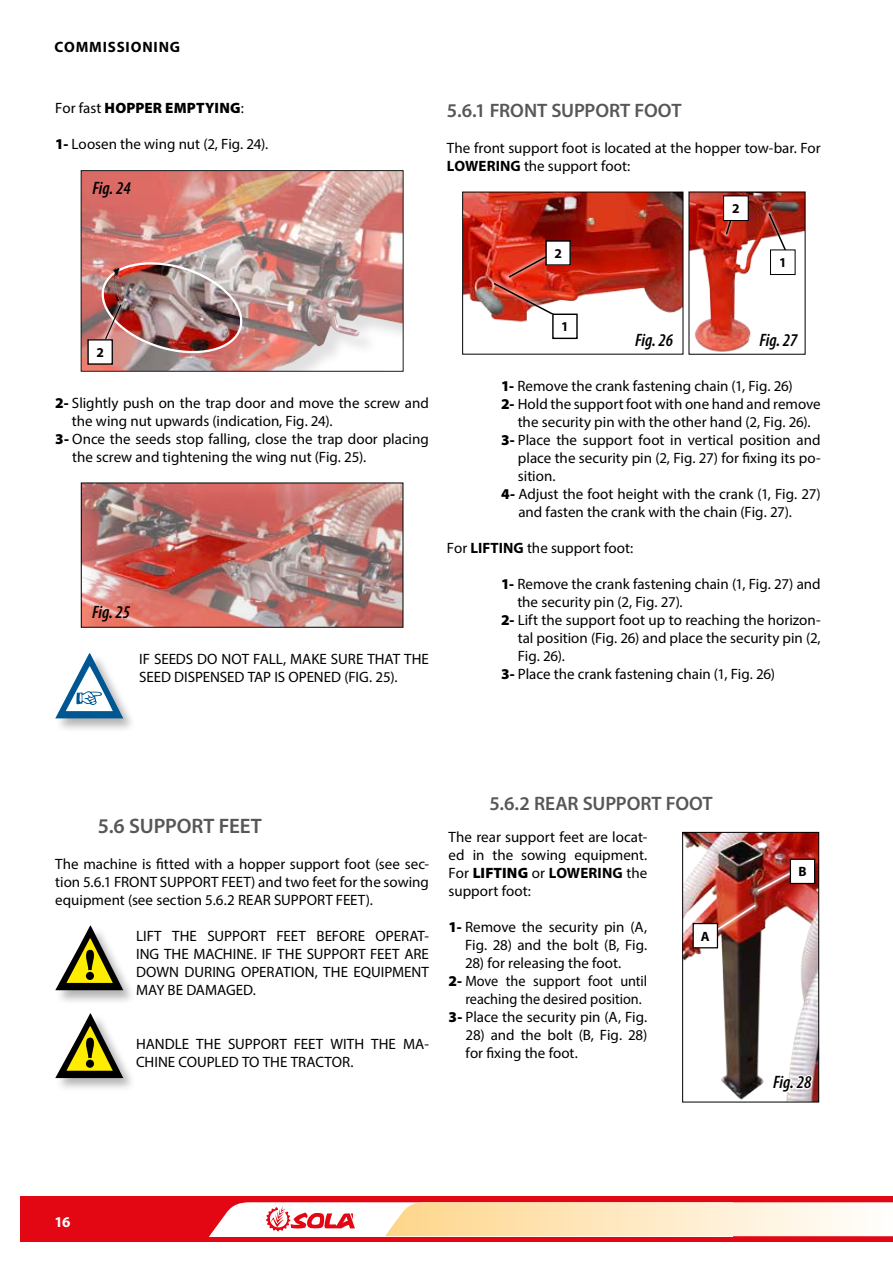
<style>
.page{position:relative;width:893px;height:1263px;background:#fff}
.page>*{position:absolute;margin:0;border:0;box-sizing:border-box;transform-origin:0 0}
.t1{font:600 21px "Myriad Pro";letter-spacing:-.005em;color:#575756}
.t2{font:600 19.5px "Myriad Pro";letter-spacing:-.005em;color:#575756}
.t3{font:italic 600 condensed 18px "Myriad Pro";color:#000}
.t4{font:15px/18px "Myriad Pro";color:#000}
.t5{font:15px "Myriad Pro";color:#000;scale:.95 1}
.t6{font:900 15px "Myriad Pro";letter-spacing:.01em;color:#000}
.t7{font:700 15px "Myriad Pro";letter-spacing:.055em;color:#000}
.t8{font:700 15px "Myriad Pro";color:#fff}
.t9{font:700 13.5px "Myriad Pro";color:#000}
.s1{font-weight:400}
.s2{font-weight:900}
.s3{font-weight:700}
</style>
<div class="page">
<div style="left:20px;top:1196px;width:873px;height:45px;background:#e30613"></div>
<svg style="left:209px;top:1202px;width:684px;height:34px;background:#fde1c7"></svg>
<img style="left:82px;top:171px;width:321px;height:200px">
<div style="left:93px;top:301px;width:33px;height:60px;background:#d69288"></div>
<img style="left:94px;top:254px;width:155px;height:104px">
<div style="left:88px;top:340px;width:24px;height:24px;background:#fff"></div>
<div style="left:87px;top:339px;width:26px;height:26px;border:1px solid #000"></div>
<img style="left:105px;top:267px;width:26px;height:34px">
<img style="left:81px;top:482px;width:323px;height:146px">
<img style="left:462px;top:191px;width:344px;height:164px">
<div style="left:553px;top:314px;width:24px;height:24px;background:#fff"></div>
<div style="left:552px;top:314px;width:26px;height:25px;border:1px solid #000"></div>
<img style="left:682px;top:832px;width:137px;height:271px">
<div style="left:693px;top:923px;width:24px;height:25px;background:#fff"></div>
<div style="left:693px;top:923px;width:25px;height:25px;border:1px solid #000"></div>
<div style="left:54px;top:652px;width:83px;height:81px;background:#000;opacity:.3"></div>
<svg style="left:55px;top:653px;width:68px;height:65px"></svg>
<div style="left:54px;top:925px;width:83px;height:80px;background:#000;opacity:.3"></div>
<svg style="left:55px;top:926px;width:68px;height:64px"></svg>
<div style="left:86px;top:972px;width:8px;height:8px;background:#000;border-radius:50%"></div>
<div style="left:54px;top:1013px;width:83px;height:80px;background:#000;opacity:.3"></div>
<svg style="left:55px;top:1013px;width:68px;height:65px"></svg>
<div style="left:86px;top:1060px;width:8px;height:8px;background:#000;border-radius:50%"></div>
<p class="t7" style="left:55px;top:38px;width:127px">COMMISSIONING</p>
<p class="t6" style="left:55px;top:98px;width:190px"><span class="s1">For fast</span> HOPPER EMPTYING<span class="s1">:</span></p>
<p class="t4" style="left:55px;top:135px;width:214px"><span class="s2">1-</span> Loosen the wing nut (2, Fig. 24).</p>
<p class="t3" style="left:93px;top:177px;width:40px">Fig. 24</p>
<h2 class="t2" style="left:447px;top:98px;width:236px">5.6.1 FRONT SUPPORT FOOT</h2>
<p class="t4" style="left:447px;top:138px;width:375px">The front support foot is located at the hopper tow-bar. For<br><span class="s3">LOWERING</span> the support foot:</p>
<p class="t9" style="left:554px;top:245px;width:9px">2</p>
<p class="t9" style="left:732px;top:200px;width:9px">2</p>
<p class="t9" style="left:779px;top:254px;width:9px">1</p>
<p class="t9" style="left:96px;top:344px;width:9px">2</p>
<p class="t4" style="left:55px;top:393px;width:375px"><span class="s2">2-</span> Slightly push on the trap door and move the screw and</p>
<p class="t4" style="left:72px;top:411px;width:262px">the wing nut upwards (indication, Fig. 24).</p>
<p class="t4" style="left:55px;top:429px;width:375px"><span class="s2">3-</span> Once the seeds stop falling, close the trap door placing</p>
<p class="t4" style="left:72px;top:447px;width:296px">the screw and tightening the wing nut (Fig. 25).</p>
<p class="t3" style="left:92px;top:601px;width:40px">Fig. 25</p>
<p class="t4" style="left:139px;top:649px;width:291px">IF SEEDS DO NOT FALL, MAKE SURE THAT THE<br>SEED DISPENSED TAP IS OPENED (FIG. 25).</p>
<p class="t9" style="left:561px;top:318px;width:9px">1</p>
<p class="t3" style="left:635px;top:329px;width:40px">Fig. 26</p>
<p class="t3" style="left:759px;top:329px;width:40px">Fig. 27</p>
<p class="t4" style="left:501px;top:376px;width:293px"><span class="s2">1-</span> Remove the crank fastening chain (1, Fig. 26)</p>
<p class="t4" style="left:501px;top:394px;width:321px"><span class="s2">2-</span> Hold the support foot with one hand and remove</p>
<p class="t4" style="left:518px;top:412px;width:294px">the security pin with the other hand (2, Fig. 26).</p>
<p class="t4" style="left:501px;top:430px;width:321px"><span class="s2">3-</span> Place the support foot in vertical position and</p>
<p class="t4" style="left:518px;top:448px;width:304px">place the security pin (2, Fig. 27) for fixing its po-</p>
<p class="t4" style="left:518px;top:466px;width:39px">sition.</p>
<p class="t4" style="left:501px;top:484px;width:321px"><span class="s2">4-</span> Adjust the foot height with the crank (1, Fig. 27)</p>
<p class="t4" style="left:518px;top:502px;width:275px">and fasten the crank with the chain (Fig. 27).</p>
<p class="t4" style="left:447px;top:538px;width:188px">For <span class="s3">LIFTING</span> the support foot:</p>
<p class="t4" style="left:501px;top:574px;width:321px"><span class="s2">1-</span> Remove the crank fastening chain (1, Fig. 27) and</p>
<p class="t4" style="left:517px;top:592px;width:167px">the security pin (2, Fig. 27).</p>
<p class="t4" style="left:501px;top:610px;width:321px"><span class="s2">2-</span> Lift the support foot up to reaching the horizon-</p>
<p class="t4" style="left:518px;top:628px;width:305px">tal position (Fig. 26) and place the security pin (2,</p>
<p class="t4" style="left:518px;top:646px;width:49px">Fig. 26).</p>
<p class="t4" style="left:501px;top:664px;width:276px"><span class="s2">3-</span> Place the crank fastening chain (1, Fig. 26)</p>
<h1 class="t1" style="left:98px;top:812px;width:165px">5.6 SUPPORT FEET</h1>
<p class="t4" style="left:55px;top:855px;width:375px;text-align:justify">The machine is fitted with a hopper support foot (see sec&shy;tion 5.6.1 FRONT SUPPORT FEET) and two feet for the sowing equipment (see section 5.6.2 REAR SUPPORT FEET).</p>
<p class="t4" style="left:136px;top:927px;width:294px;text-align:justify">LIFT THE SUPPORT FEET BEFORE OPERAT-ING THE MACHINE. IF THE SUPPORT FEET ARE DOWN DURING OPERATION, THE EQUIPMENT MAY BE DAMAGED.</p>
<p class="t4" style="left:136px;top:1035px;width:294px">HANDLE THE SUPPORT FEET WITH THE MA-<br>CHINE COUPLED TO THE TRACTOR.</p>
<h2 class="t2" style="left:489px;top:791px;width:225px">5.6.2 REAR SUPPORT FOOT</h2>
<p class="t4" style="left:449px;top:828px;width:200px;text-align:justify">The rear support feet are locat&shy;ed in the sowing equipment.<br>For <span class="s2">LIFTING</span> or <span class="s3">LOWERING</span> the support foot:</p>
<p class="t4" style="left:449px;top:918px;width:200px;text-align:right"><span class="s2">1-</span> Remove the security pin (A,<br>Fig. 28) and the bolt (B, Fig.</p>
<p class="t4" style="left:465px;top:954px;width:158px">28) for releasing the foot.</p>
<p class="t5" style="left:449px;top:972px;width:211px"><span class="s2">2-</span> Move the support foot until</p>
<p class="t5" style="left:465px;top:990px;width:187px">reaching the desired position.</p>
<p class="t4" style="left:449px;top:1008px;width:200px"><span class="s2">3-</span> Place the security pin (A, Fig.</p>
<p class="t4" style="left:466px;top:1026px;width:183px">28) and the bolt (B, Fig. 28) for fixing the foot.</p>
<p class="t9" style="left:701px;top:927px;width:10px">A</p>
<p class="t9" style="left:798px;top:863px;width:10px">B</p>
<p class="t3" style="left:773px;top:1071px;width:40px">Fig. 28</p>
<p class="t8" style="left:55px;top:1212px;width:18px">16</p>
</div>
